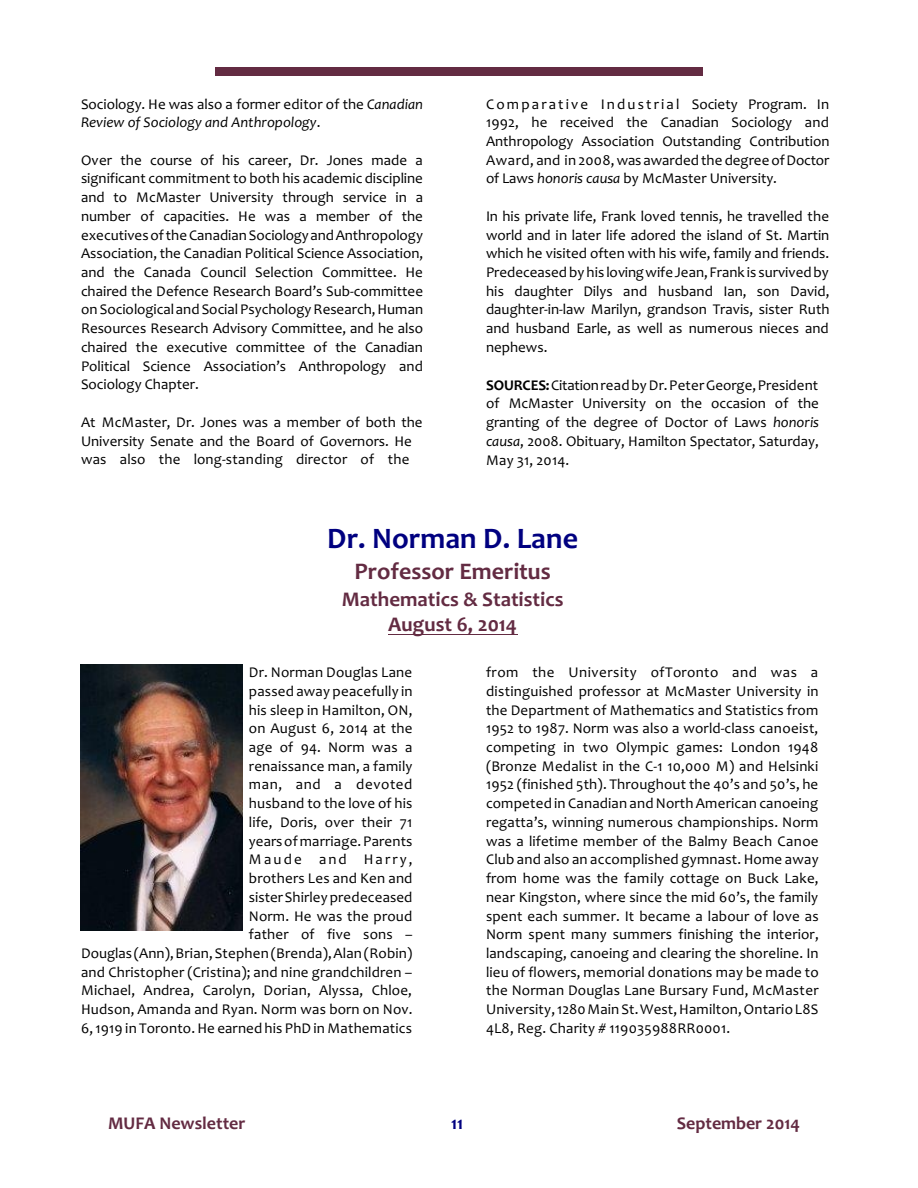
<style>
.page{position:relative;width:918px;height:1188px;background:#fff}
.page>*{position:absolute;margin:0;border:0;box-sizing:border-box;transform-origin:0 0}
.t1{font:700 30px "Candara";color:#000080}
.t2{font:700 24px "Candara";color:#632b42}
.t3{font:700 21px/25.5px "Candara";color:#632b42;text-align:center}
.t4{font:700 18px "Candara";color:#632b42}
.t5{font:700 18px "Candara";color:#000080}
.t6{font:15px/18.8px "Candara";letter-spacing:.01em;color:#000;text-align:justify}
.t7{font:italic 15px/18.8px "Candara";color:#000}
.s1{font-style:normal}
.s2{font-style:italic}
.s3{font-weight:700}
</style>
<div class="page">
<div style="left:215px;top:67px;width:488px;height:9px;background:#632b42"></div>
<img style="left:80px;top:664px;width:162px;height:267px">
<hr style="left:388px;top:634px;width:129px;height:1px;background:#632b42">
<p class="t7" style="left:81px;top:96px;width:344px"><span class="s1">Sociology. He was also a former editor of the</span> Canadian<br>Review of Sociology and Anthropology<span class="s1">.</span></p>
<p class="t6" style="left:81px;top:152px;width:344px">Over the course of his career, Dr. Jones made a significant commitment to both his academic discipline and to McMaster University through service in a number of capacities. He was a member of the executives oftheCanadian Sociologyand Anthropology Association, the Canadian Political Science Association, and the Canada Council Selection Committee. He chaired the Defence Research Board’s Sub-committee on Sociologicaland SocialPsychology Research,Human Resources Research Advisory Committee, and he also chaired the executive committee of the Canadian Political Science Association’s Anthropology and Sociology Chapter.</p>
<p class="t6" style="left:81px;top:414px;width:343px;text-align:left">At McMaster, Dr. Jones was a member of both the<br>University Senate and the Board of Governors. He was also the long-standing director of the</p>
<p class="t6" style="left:486px;top:96px;width:345px">Comparative Industrial Society Program. In 1992, he received the Canadian Sociology and Anthropology Association Outstanding Contribution Award, and in 2008, was awarded the degree ofDoctor of Laws <span class="s2">honoris causa</span> by McMaster University.</p>
<p class="t6" style="left:486px;top:208px;width:345px">In his private life, Frank loved tennis, he travelled the world and in later life adored the island of St. Martin which he visited often with his wife, family and friends.<br>Predeceased by his lovingwifeJean,Frank is survived by his daughter Dilys and husband Ian, son David, daughter-in-law Marilyn, grandson Travis, sister Ruth and husband Earle, as well as numerous nieces and nephews.</p>
<p class="t6" style="left:486px;top:377px;width:335px"><span class="s3">SOURCES:</span>CitationreadbyDr.Peter George,President of McMaster University on the occasion of the granting of the degree of Doctor of Laws <span class="s2">honoris causa</span>, 2008. Obituary, Hamilton Spectator, Saturday, May 31, 2014.</p>
<h1 class="t1" style="left:327px;top:527px;width:252px">Dr. Norman D. Lane</h1>
<h2 class="t2" style="left:355px;top:562px;width:198px">Professor Emeritus</h2>
<h3 class="t3" style="left:342px;top:588px;width:223px">Mathematics &amp; Statistics<br>August 6, 2014</h3>
<p class="t6" style="left:81px;top:664px;width:333px;text-align:right">Dr. Norman Douglas Lane<br>passed away peacefully in<br>his sleep in Hamilton, ON,<br>on August 6, 2014 at the<br>age of 94. Norm was a<br>renaissance man, a family<br>man, and a devoted<br>husband to the love of his<br>life, Doris, over their 71<br>years of marriage. Parents<br>Maude and Harry,<br>brothers Les and Ken and<br>sisterShirleypredeceased<br>Norm. He was the proud<br>father of five sons –<br>Douglas (Ann), Brian, Stephen(Brenda), Alan(Robin) and Christopher (Cristina); and nine grandchildren –<br>Michael, Andrea, Carolyn, Dorian, Alyssa, Chloe,<br>Hudson, Amanda and Ryan. Norm was born on Nov.<br>6, 1919 in Toronto. He earned his PhDin Mathematics</p>
<p class="t6" style="left:486px;top:664px;width:334px">from the University ofToronto and was a distinguished professor at McMaster University in the Department of Mathematics and Statistics from 1952 to 1987. Norm was also a world-class canoeist, competing in two Olympic games: London 1948 (Bronze Medalist in the C-1 10,000 M) and Helsinki 1952 (finished 5th). Throughout the 40’s and 50’s, he competed in Canadian andNorth American canoeing regatta’s, winning numerous championships. Norm was a lifetime member of the Balmy Beach Canoe Club and also an accomplished gymnast. Home away from home was the family cottage on Buck Lake, near Kingston, where since the mid 60’s, the family spent each summer. It became a labour of love as Norm spent many summers finishing the interior, landscaping, canoeing and clearing the shoreline. In lieu of flowers, memorial donations may be made to the Norman Douglas Lane Bursary Fund, McMaster University, 1280MainSt. West, Hamilton, OntarioL8S 4L8, Reg. Charity # 119035988RR0001.</p>
<p class="t4" style="left:108px;top:1116px;width:139px">MUFA Newsletter</p>
<p class="t5" style="left:451px;top:1116px;width:13px">11</p>
<p class="t4" style="left:677px;top:1116px;width:125px">September 2014</p>
</div>
